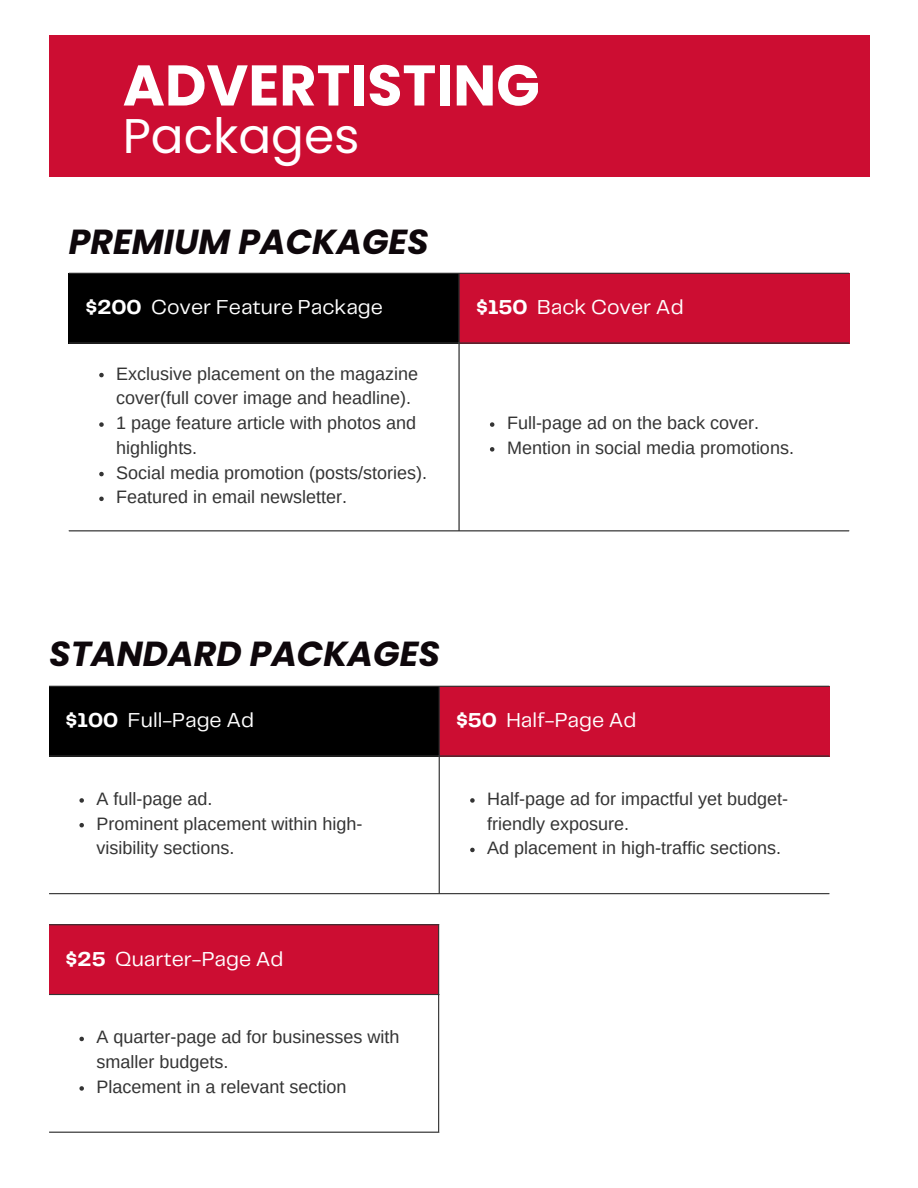
<style>
.page{position:relative;width:918px;height:1188px;background:#fff}
.page>*{position:absolute;margin:0;border:0;box-sizing:border-box;transform-origin:0 0}
.t1{font:700 57.3px "Poppins";color:#fff}
.t2{font:48.6px "Poppins";color:#fff}
.t3{font:italic 700 34.8px "Poppins";color:#0e070b}
.t4{font:21px "Telegraf";color:#fff}
.t5{font:18px/24.8px "Arimo";color:#343434}
.s1{font-weight:700}
</style>
<div class="page">
<div style="left:69px;top:273px;width:390px;height:70px;background:#000"></div>
<div style="left:459px;top:273px;width:390px;height:70px;background:#cc0d32"></div>
<svg style="left:99px;top:373px;width:5px;height:4px"></svg>
<svg style="left:99px;top:422px;width:5px;height:5px"></svg>
<svg style="left:99px;top:472px;width:5px;height:4px"></svg>
<svg style="left:99px;top:497px;width:5px;height:4px"></svg>
<svg style="left:490px;top:422px;width:4px;height:5px"></svg>
<svg style="left:490px;top:447px;width:4px;height:5px"></svg>
<hr style="left:458px;top:274px;width:2px;height:256px;background:#343434">
<hr style="left:69px;top:273px;width:780px;height:1px;background:#343434">
<hr style="left:69px;top:342px;width:780px;height:2px;background:#343434">
<hr style="left:69px;top:530px;width:780px;height:1px;background:#343434">
<div style="left:49px;top:35px;width:820px;height:142px;background:#cc0d32"></div>
<div style="left:49px;top:686px;width:391px;height:70px;background:#000"></div>
<div style="left:439px;top:686px;width:391px;height:70px;background:#cc0d32"></div>
<svg style="left:79px;top:798px;width:5px;height:5px"></svg>
<svg style="left:79px;top:823px;width:5px;height:4px"></svg>
<svg style="left:470px;top:798px;width:5px;height:5px"></svg>
<svg style="left:470px;top:848px;width:5px;height:4px"></svg>
<hr style="left:439px;top:687px;width:1px;height:206px;background:#343434">
<hr style="left:49px;top:686px;width:780px;height:1px;background:#343434">
<hr style="left:49px;top:755px;width:780px;height:2px;background:#343434">
<hr style="left:49px;top:893px;width:780px;height:1px;background:#343434">
<div style="left:49px;top:924px;width:390px;height:71px;background:#cc0d32"></div>
<svg style="left:79px;top:1037px;width:5px;height:4px"></svg>
<svg style="left:79px;top:1086px;width:5px;height:5px"></svg>
<hr style="left:438px;top:925px;width:1px;height:207px;background:#343434">
<hr style="left:49px;top:924px;width:390px;height:1px;background:#343434">
<hr style="left:49px;top:994px;width:390px;height:1px;background:#343434">
<hr style="left:49px;top:1132px;width:390px;height:1px;background:#343434">
<h1 class="t1" style="left:123px;top:45px;width:419px">ADVERTISTING</h1>
<h2 class="t2" style="left:123px;top:102px;width:239px">Packages</h2>
<h3 class="t3" style="left:69px;top:217px;width:362px">PREMIUM PACKAGES</h3>
<p class="t4" style="left:86px;top:298px;width:299px"><span class="s1">$200</span> Cover Feature Package</p>
<p class="t4" style="left:476px;top:298px;width:209px"><span class="s1">$150</span> Back Cover Ad</p>
<p class="t5" style="left:116px;top:361px;width:312px">Exclusive placement on the magazine cover(full cover image and headline).<br>1 page feature article with photos and highlights.<br>Social media promotion (posts/stories).<br>Featured in email newsletter.</p>
<h3 class="t3" style="left:49px;top:630px;width:393px">STANDARD PACKAGES</h3>
<p class="t5" style="left:507px;top:410px;width:288px">Full-page ad on the back cover.<br>Mention in social media promotions.</p>
<p class="t4" style="left:66px;top:711px;width:190px"><span class="s1">$100</span> Full-Page Ad</p>
<p class="t4" style="left:457px;top:711px;width:181px"><span class="s1">$50</span> Half-Page Ad</p>
<p class="t5" style="left:97px;top:786px;width:267px">A full-page ad.<br>Prominent placement within high&shy;visibility sections.</p>
<p class="t5" style="left:487px;top:786px;width:302px">Half-page ad for impactful yet budget&shy;friendly exposure.<br>Ad placement in high-traffic sections.</p>
<p class="t4" style="left:66px;top:950px;width:219px"><span class="s1">$25</span> Quarter-Page Ad</p>
<p class="t5" style="left:97px;top:1025px;width:304px">A quarter-page ad for businesses with smaller budgets.<br>Placement in a relevant section</p>
</div>
